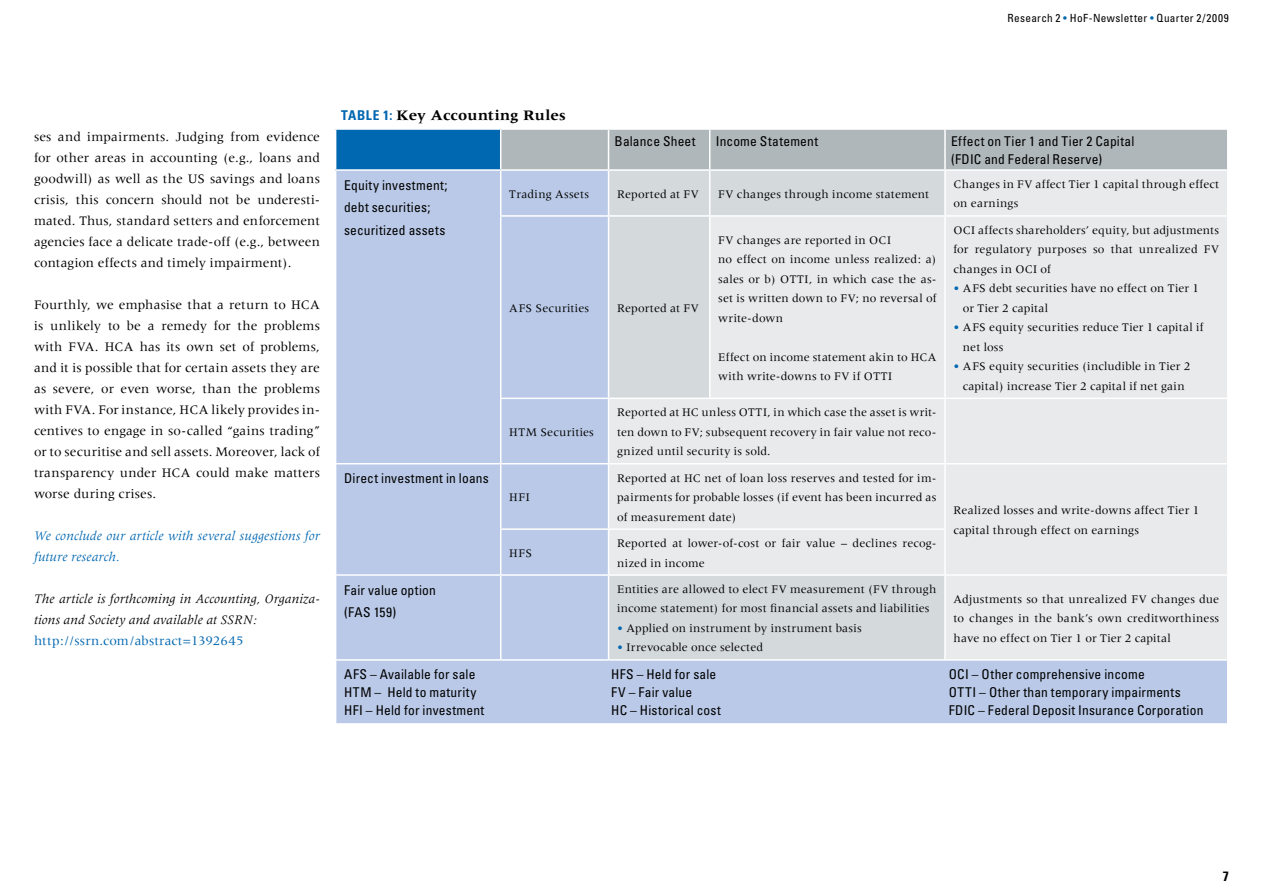
<style>
.page{position:relative;width:1263px;height:893px;background:#fff}
.page>*{position:absolute;margin:0;border:0;box-sizing:border-box;transform-origin:0 0}
.t1{font:700 15px "Meridien";letter-spacing:.005em;color:#000}
.t2{font:13.5px/21px "Meridien";letter-spacing:.01em;color:#000;text-align:justify}
.t3{font:condensed 13.5px/22.5px "Univers";letter-spacing:.015em;color:#000}
.t4{font:italic 13.5px/21px "Meridien";letter-spacing:.005em;color:#000}
.t5{font:italic 13.5px/21px "Meridien";letter-spacing:.01em;color:#0067b1}
.t6{font:13.5px "Meridien";letter-spacing:.01em;color:#0067b1}
.t7{font:700 condensed 13.5px "Univers";color:#000}
.t8{font:12px/19.5px "Meridien";letter-spacing:.015em;color:#000}
.t9{font:condensed 11.25px "Univers";letter-spacing:.035em;color:#000}
.s1{color:#0067b1}
.s2{font-family:"Univers";font-stretch:condensed;font-size:13.5px;color:#0067b1}
</style>
<div class="page">
<div style="left:336px;top:129px;width:165px;height:41px;background:#0067b1"></div>
<div style="left:501px;top:130px;width:726px;height:39px;background:#b0b7bb"></div>
<div style="left:336px;top:171px;width:891px;height:552px;background:#b9c9e7"></div>
<svg style="left:609px;top:171px;width:618px;height:488px;background:#e3e6e8"></svg>
<hr style="left:335px;top:463px;width:166px;height:1px;background:#fff">
<hr style="left:335px;top:574px;width:166px;height:2px;background:#fff">
<hr style="left:335px;top:659px;width:166px;height:2px;background:#fff">
<hr style="left:335px;top:128px;width:166px;height:2px;background:#fff">
<hr style="left:335px;top:169px;width:166px;height:2px;background:#fff">
<hr style="left:709px;top:217px;width:1px;height:181px;background:#fff">
<hr style="left:944px;top:217px;width:2px;height:181px;background:#fff">
<hr style="left:944px;top:399px;width:2px;height:64px;background:#fff">
<hr style="left:944px;top:464px;width:2px;height:64px;background:#fff">
<hr style="left:944px;top:530px;width:2px;height:44px;background:#fff">
<hr style="left:944px;top:576px;width:2px;height:83px;background:#fff">
<hr style="left:608px;top:215px;width:102px;height:2px;background:#fff">
<hr style="left:945px;top:215px;width:283px;height:2px;background:#fff">
<hr style="left:608px;top:398px;width:620px;height:1px;background:#fff">
<hr style="left:608px;top:463px;width:620px;height:1px;background:#fff">
<hr style="left:608px;top:528px;width:338px;height:2px;background:#fff">
<hr style="left:608px;top:574px;width:620px;height:2px;background:#fff">
<hr style="left:608px;top:659px;width:620px;height:2px;background:#fff">
<hr style="left:500px;top:130px;width:1px;height:39px;background:#fff">
<hr style="left:608px;top:130px;width:1px;height:39px;background:#fff">
<hr style="left:709px;top:130px;width:1px;height:39px;background:#fff">
<hr style="left:944px;top:130px;width:2px;height:39px;background:#fff">
<hr style="left:709px;top:171px;width:1px;height:44px;background:#fff">
<hr style="left:944px;top:171px;width:2px;height:44px;background:#fff">
<hr style="left:710px;top:215px;width:235px;height:2px;background:#fff">
<hr style="left:500px;top:171px;width:1px;height:44px;background:#fff">
<hr style="left:608px;top:171px;width:1px;height:44px;background:#fff">
<hr style="left:500px;top:215px;width:108px;height:2px;background:#fff">
<hr style="left:500px;top:217px;width:1px;height:181px;background:#fff">
<hr style="left:608px;top:217px;width:1px;height:181px;background:#fff">
<hr style="left:500px;top:398px;width:108px;height:1px;background:#fff">
<hr style="left:500px;top:399px;width:1px;height:64px;background:#fff">
<hr style="left:608px;top:399px;width:1px;height:64px;background:#fff">
<hr style="left:501px;top:463px;width:107px;height:1px;background:#fff">
<hr style="left:500px;top:464px;width:1px;height:64px;background:#fff">
<hr style="left:608px;top:464px;width:1px;height:64px;background:#fff">
<hr style="left:500px;top:528px;width:108px;height:2px;background:#fff">
<hr style="left:500px;top:530px;width:1px;height:44px;background:#fff">
<hr style="left:608px;top:530px;width:1px;height:44px;background:#fff">
<hr style="left:501px;top:574px;width:107px;height:2px;background:#fff">
<hr style="left:500px;top:576px;width:1px;height:83px;background:#fff">
<hr style="left:608px;top:576px;width:1px;height:83px;background:#fff">
<hr style="left:501px;top:659px;width:107px;height:2px;background:#fff">
<p class="t9" style="left:1007px;top:13px;width:223px">Research 2 <span class="s1">•</span> HoF-Newsletter <span class="s1">•</span> Quarter 2/2009</p>
<p class="t2" style="left:34px;top:127px;width:287px">ses and impairments. Judging from evidence for other areas in accounting (e.g., loans and goodwill) as well as the US savings and loans crisis, this concern should not be underesti&shy;mated. Thus, standard setters and enforcement agencies face a delicate trade-off (e.g., between contagion effects and timely impairment).</p>
<p class="t2" style="left:34px;top:295px;width:287px">Fourthly, we emphasise that a return to HCA is unlikely to be a remedy for the problems with FVA. HCA has its own set of problems, and it is possible that for certain assets they are as severe, or even worse, than the problems with FVA. For instance, HCA likely provides in&shy;centives to engage in so-called “gains trading” or to securitise and sell assets. Moreover, lack of transparency under HCA could make matters worse during crises.</p>
<p class="t5" style="left:34px;top:526px;width:287px">We conclude our article with several suggestions for future research.</p>
<p class="t4" style="left:34px;top:589px;width:287px">The article is forthcoming in Accounting, Organiza&shy;tions and Society and available at SSRN:</p>
<p class="t6" style="left:34px;top:636px;width:211px">http://ssrn.com/abstract=1392645</p>
<p class="t1" style="left:341px;top:109px;width:226px"><span class="s2">TABLE 1:</span> Key Accounting Rules</p>
<p class="t3" style="left:614px;top:131px;width:82px">Balance Sheet</p>
<p class="t3" style="left:716px;top:131px;width:104px">Income Statement</p>
<p class="t3" style="left:951px;top:133px;width:185px;line-height:18px">Effect on Tier 1 and Tier 2 Capital (FDIC and Federal Reserve)</p>
<p class="t3" style="left:344px;top:175px;width:105px">Equity investment; debt securities; securitized assets</p>
<p class="t8" style="left:509px;top:185px;width:81px">Trading Assets</p>
<p class="t8" style="left:617px;top:185px;width:83px">Reported at FV</p>
<p class="t8" style="left:718px;top:185px;width:212px">FV changes through income statement</p>
<p class="t8" style="left:953px;top:175px;width:267px">Changes in FV affect Tier 1 capital through effect on earnings</p>
<p class="t8" style="left:953px;top:221px;width:267px;text-align:justify">OCI affects shareholders’ equity, but adjustments for regulatory purposes so that unrealized FV changes in OCI of</p>
<p class="t8" style="left:963px;top:280px;width:238px;text-indent:-9px"><span class="s1">•</span> AFS debt securities have no effect on Tier 1 or Tier 2 capital</p>
<p class="t8" style="left:963px;top:319px;width:242px;text-indent:-9px"><span class="s1">•</span> AFS equity securities reduce Tier 1 capital if net loss</p>
<p class="t8" style="left:953px;top:358px;width:238px;text-align:center"><span class="s1">•</span> AFS equity securities (includible in Tier 2 capital) increase Tier 2 capital if net gain</p>
<p class="t8" style="left:718px;top:231px;width:220px">FV changes are reported in OCI<br>no effect on income unless realized: a) sales or b) OTTI, in which case the as&shy;set is written down to FV; no reversal of write-down</p>
<p class="t8" style="left:718px;top:348px;width:220px">Effect on income statement akin to HCA with write-downs to FV if OTTI</p>
<p class="t8" style="left:509px;top:299px;width:81px">AFS Securities</p>
<p class="t8" style="left:617px;top:299px;width:83px">Reported at FV</p>
<p class="t3" style="left:344px;top:468px;width:146px">Direct investment in loans</p>
<p class="t8" style="left:509px;top:423px;width:86px">HTM Securities</p>
<p class="t8" style="left:509px;top:488px;width:22px">HFI</p>
<p class="t8" style="left:617px;top:404px;width:321px;text-align:justify">Reported at HC unless OTTI, in which case the asset is writ&shy;ten down to FV; subsequent recovery in fair value not reco&shy;gnized until security is sold.</p>
<p class="t8" style="left:617px;top:469px;width:321px;text-align:justify">Reported at HC net of loan loss reserves and tested for im&shy;pairments for probable losses (if event has been incurred as of measurement date)</p>
<p class="t8" style="left:509px;top:544px;width:25px">HFS</p>
<p class="t8" style="left:617px;top:534px;width:321px">Reported at lower-of-cost or fair value – declines recog&shy;nized in income</p>
<p class="t3" style="left:344px;top:580px;width:93px">Fair value option (FAS 159)</p>
<p class="t8" style="left:617px;top:580px;width:321px">Entities are allowed to elect FV measurement (FV through income statement) for most financial assets and liabilities</p>
<p class="t8" style="left:617px;top:619px;width:246px"><span class="s1">•</span> Applied on instrument by instrument basis</p>
<p class="t8" style="left:617px;top:639px;width:148px"><span class="s1">•</span> Irrevocable once selected</p>
<p class="t8" style="left:953px;top:502px;width:247px">Realized losses and write-downs affect Tier 1 capital through effect on earnings</p>
<p class="t8" style="left:953px;top:590px;width:267px;text-align:justify">Adjustments so that unrealized FV changes due to changes in the bank’s own creditworthiness have no effect on Tier 1 or Tier 2 capital</p>
<p class="t3" style="left:344px;top:665px;width:133px">AFS – Available for sale</p>
<p class="t3" style="left:611px;top:665px;width:107px">HFS – Held for sale</p>
<p class="t3" style="left:949px;top:665px;width:197px">OCI – Other comprehensive income</p>
<p class="t3" style="left:344px;top:683px;width:134px">HTM – Held to maturity</p>
<p class="t3" style="left:611px;top:683px;width:82px">FV – Fair value</p>
<p class="t3" style="left:949px;top:683px;width:233px">OTTI – Other than temporary impairments</p>
<p class="t3" style="left:344px;top:701px;width:142px">HFI – Held for investment</p>
<p class="t3" style="left:611px;top:701px;width:111px">HC – Historical cost</p>
<p class="t3" style="left:949px;top:701px;width:256px">FDIC – Federal Deposit Insurance Corporation</p>
<p class="t7" style="left:1223px;top:871px;width:7px">7</p>
</div>
